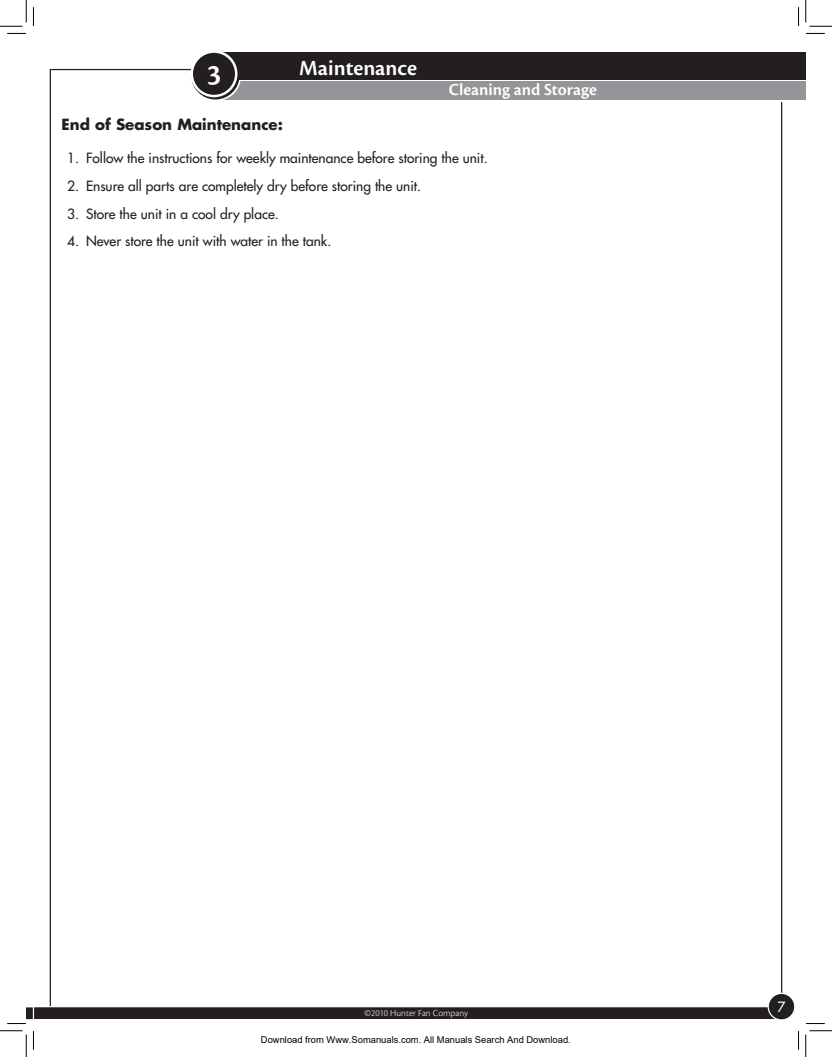
<style>
.page{position:relative;width:832px;height:1057px;background:#fff}
.page>*{position:absolute;margin:0;border:0;box-sizing:border-box;transform-origin:0 0}
.t1{font:600 30px "Cronos Pro";color:#fff}
.t2{font:600 22.5px "Cronos Pro";color:#fff}
.t3{font:600 17.5px "Cronos Pro";color:#fff}
.t4{font:700 15px "Futura Std";color:#231f20}
.t5{font:500 13.75px "Futura Std";color:#231f20}
.t6{font:500 13.75px "Futura Std";color:#fff}
.t7{font:300 9.75px "Cronos Pro";letter-spacing:-.005em;color:#fff}
.t8{font:9.38px "Arial";color:#000}
</style>
<div class="page">
<div style="left:33px;top:1007px;width:749px;height:13px;background:#231f20"></div>
<div style="left:33px;top:1006px;width:749px;height:14px;border:1px solid #fff"></div>
<div style="left:768px;top:993px;width:27px;height:27px;background:#231f20;border-radius:50%"></div>
<div style="left:768px;top:993px;width:27px;height:27px;border:1px solid #fff;border-radius:50%"></div>
<div style="left:223px;top:81px;width:583px;height:19px;background:#939598"></div>
<div style="left:192px;top:52px;width:49px;height:49px;border:2px solid #fff;border-radius:50%"></div>
<div style="left:223px;top:52px;width:583px;height:28px;background:#231f20"></div>
<svg style="left:192px;top:52px;width:46px;height:46px"></svg>
<div style="left:191px;top:51px;width:49px;height:48px;border:2px solid #231f20;border-radius:50%"></div>
<div style="left:192px;top:52px;width:44px;height:44px;background:#231f20;border-radius:50%"></div>
<div style="left:191px;top:50px;width:46px;height:47px;border:2px solid #fff;border-radius:50%"></div>
<svg style="left:7px;top:33px;width:19px;height:1px"></svg>
<svg style="left:806px;top:33px;width:19px;height:1px"></svg>
<svg style="left:7px;top:1006px;width:27px;height:18px"></svg>
<svg style="left:806px;top:1023px;width:19px;height:1px"></svg>
<svg style="left:33px;top:7px;width:1px;height:19px"></svg>
<svg style="left:33px;top:1031px;width:1px;height:19px"></svg>
<svg style="left:798px;top:7px;width:1px;height:19px"></svg>
<svg style="left:798px;top:1031px;width:1px;height:19px"></svg>
<svg style="left:0;top:0;width:27px;height:27px"></svg>
<svg style="left:0;top:1030px;width:27px;height:27px"></svg>
<svg style="left:805px;top:0;width:27px;height:27px"></svg>
<svg style="left:805px;top:1030px;width:27px;height:27px"></svg>
<h2 class="t2" style="left:299px;top:55px;width:119px">Maintenance</h2>
<h1 class="t1" style="left:207px;top:58px;width:16px">3</h1>
<p class="t4" style="left:62px;top:115px;width:223px">End of Season Maintenance:</p>
<p class="t5" style="left:67px;top:150px;width:422px">1. Follow the instructions for weekly maintenance before storing the unit.</p>
<p class="t5" style="left:67px;top:177px;width:355px">2. Ensure all parts are completely dry before storing the unit.</p>
<p class="t5" style="left:67px;top:205px;width:213px">3. Store the unit in a cool dry place.</p>
<p class="t5" style="left:67px;top:233px;width:266px">4. Never store the unit with water in the tank.</p>
<p class="t3" style="left:449px;top:80px;width:150px">Cleaning and Storage</p>
<p class="t7" style="left:365px;top:1008px;width:105px">©2010 Hunter Fan Company</p>
<p class="t8" style="left:261px;top:1034px;width:311px">Download from Www.Somanuals.com. All Manuals Search And Download.</p>
<p class="t6" style="left:777px;top:998px;width:9px">7</p>
</div>
